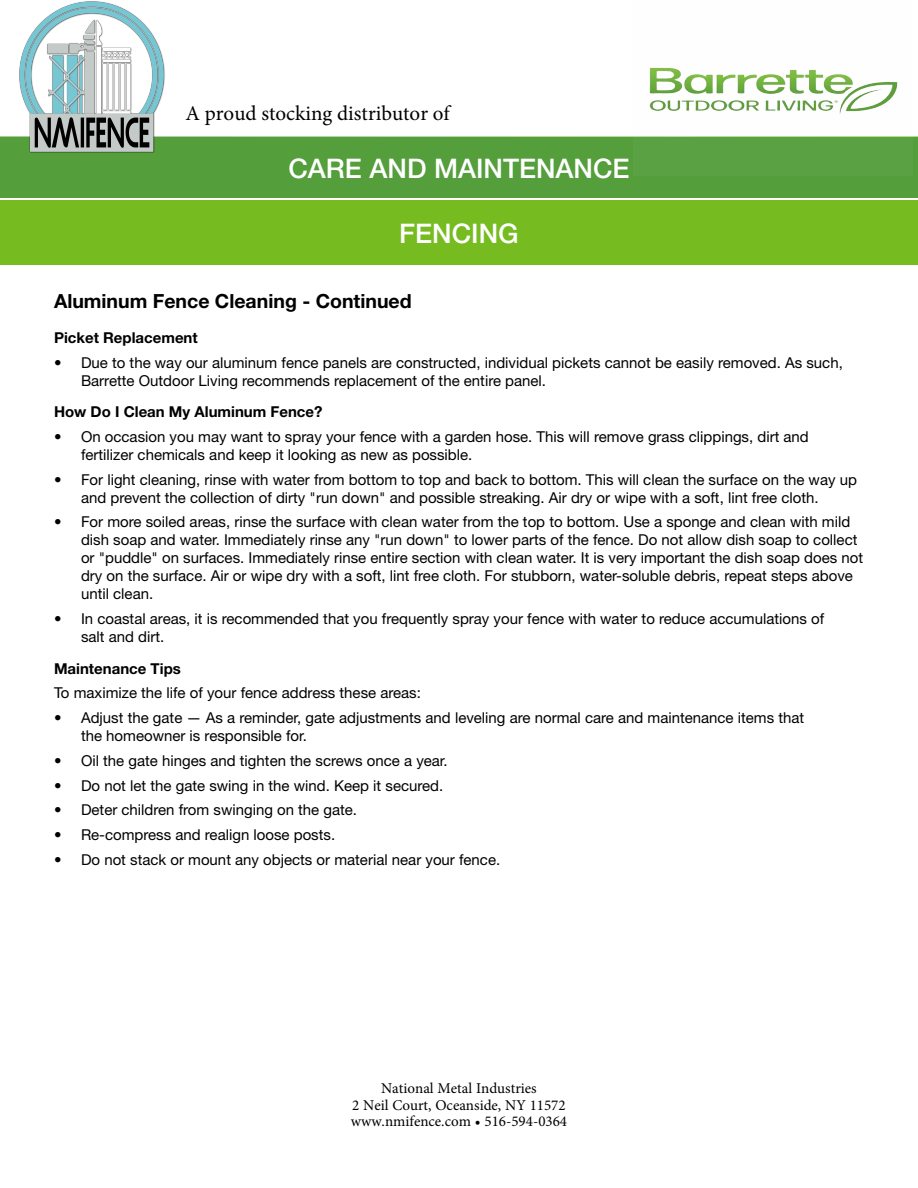
<style>
.page{position:relative;width:918px;height:1188px;background:#fff}
.page>*{position:absolute;margin:0;border:0;box-sizing:border-box;transform-origin:0 0}
.t1{font:500 27px "Helvetica Neue LT Std";color:#fff}
.t2{font:21px "Minion Pro";color:#000}
.t3{font:700 19.5px "Helvetica Neue LT Std";color:#000}
.t4{font:15px/18px "Helvetica Neue LT Std";color:#000}
.t5{font:15px/16.5px "Minion Pro";color:#000;text-align:center}
.t6{font:700 15px "Helvetica Neue LT Std";color:#000}
</style>
<div class="page">
<div style="left:0;top:137px;width:918px;height:61px;background:#549e3c"></div>
<div style="left:0;top:200px;width:918px;height:65px;background:#76bc21"></div>
<img style="left:18px;top:1px;width:148px;height:152px">
<img style="left:633px;top:67px;width:279px;height:70px">
<h2 class="t2" style="left:186px;top:99px;width:266px">A proud stocking distributor of</h2>
<h1 class="t1" style="left:288px;top:153px;width:343px">CARE AND MAINTENANCE</h1>
<h1 class="t1" style="left:399px;top:217px;width:121px">FENCING</h1>
<h3 class="t3" style="left:54px;top:289px;width:359px">Aluminum Fence Cleaning - Continued</h3>
<p class="t6" style="left:54px;top:328px;width:145px">Picket Replacement</p>
<p class="t4" style="left:81px;top:353px;width:763px;text-indent:-27px">• Due to the way our aluminum fence panels are constructed, individual pickets cannot be easily removed. As such,<br>Barrette Outdoor Living recommends replacement of the entire panel.</p>
<p class="t6" style="left:54px;top:402px;width:270px">How Do I Clean My Aluminum Fence?</p>
<p class="t4" style="left:81px;top:427px;width:729px;text-indent:-27px">• On occasion you may want to spray your fence with a garden hose. This will remove grass clippings, dirt and fertilizer chemicals and keep it looking as new as possible.</p>
<p class="t4" style="left:81px;top:470px;width:777px;text-indent:-27px">• For light cleaning, rinse with water from bottom to top and back to bottom. This will clean the surface on the way up and prevent the collection of dirty "run down" and possible streaking. Air dry or wipe with a soft, lint free cloth.</p>
<p class="t4" style="left:81px;top:513px;width:784px;text-indent:-27px">• For more soiled areas, rinse the surface with clean water from the top to bottom. Use a sponge and clean with mild dish soap and water. Immediately rinse any "run down" to lower parts of the fence. Do not allow dish soap to collect or "puddle" on surfaces. Immediately rinse entire section with clean water. It is very important the dish soap does not dry on the surface. Air or wipe dry with a soft, lint free cloth. For stubborn, water-soluble debris, repeat steps above until clean.</p>
<p class="t4" style="left:81px;top:610px;width:745px;text-indent:-27px">• In coastal areas, it is recommended that you frequently spray your fence with water to reduce accumulations of salt and dirt.</p>
<p class="t6" style="left:54px;top:659px;width:128px">Maintenance Tips</p>
<p class="t4" style="left:54px;top:684px;width:368px">To maximize the life of your fence address these areas:</p>
<p class="t4" style="left:81px;top:709px;width:725px;text-indent:-27px">• Adjust the gate — As a reminder, gate adjustments and leveling are normal care and maintenance items that the homeowner is responsible for.</p>
<p class="t4" style="left:54px;top:751px;width:395px">• Oil the gate hinges and tighten the screws once a year.</p>
<p class="t4" style="left:54px;top:776px;width:391px">• Do not let the gate swing in the wind. Keep it secured.</p>
<p class="t4" style="left:54px;top:801px;width:305px">• Deter children from swinging on the gate.</p>
<p class="t4" style="left:54px;top:826px;width:283px">• Re-compress and realign loose posts.</p>
<p class="t4" style="left:54px;top:850px;width:448px">• Do not stack or mount any objects or material near your fence.</p>
<p class="t5" style="left:351px;top:1080px;width:218px">National Metal Industries<br>2 Neil Court, Oceanside, NY 11572 www.nmifence.com • 516-594-0364</p>
</div>
